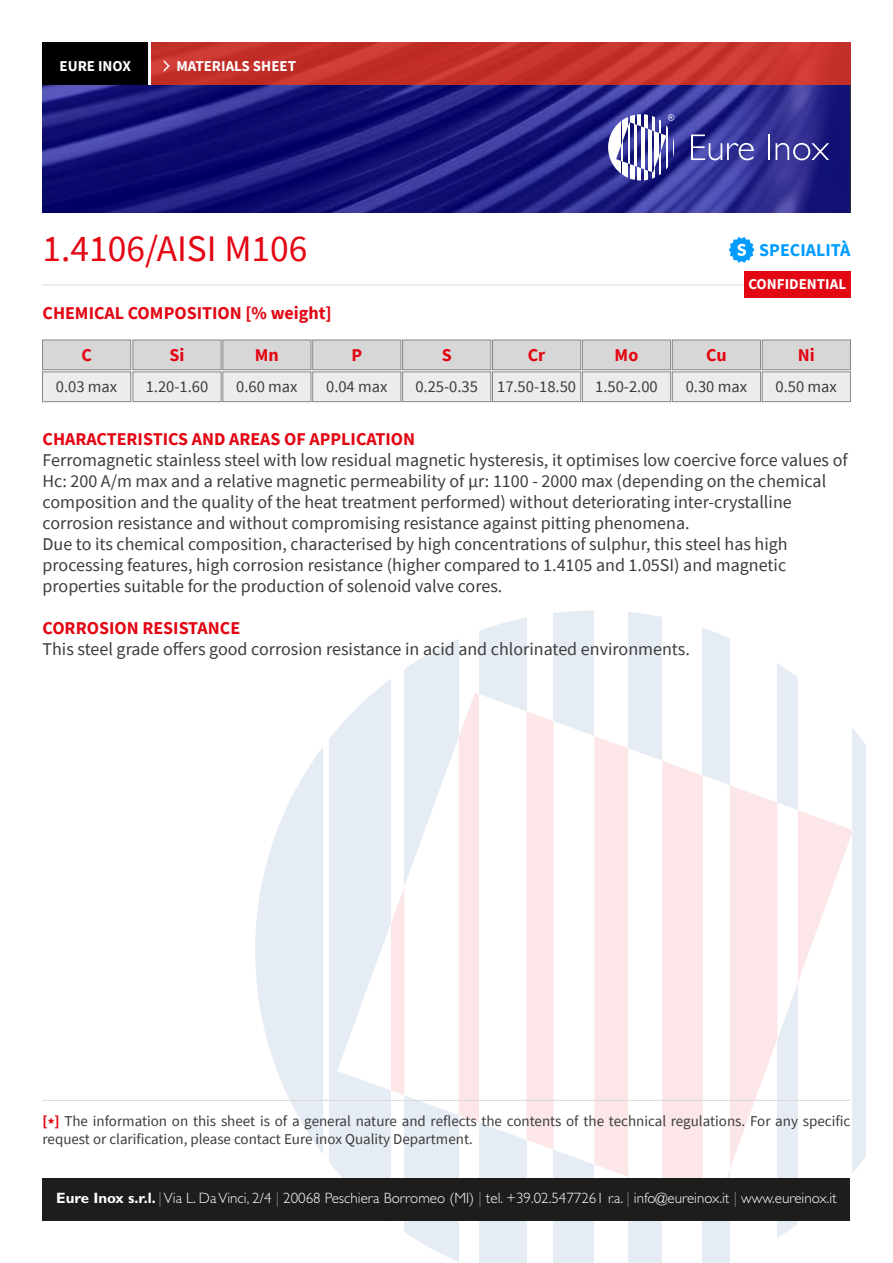
<style>
.page{position:relative;width:893px;height:1263px;background:#fff}
.page>*{position:absolute;margin:0;border:0;box-sizing:border-box;transform-origin:0 0}
.t1{font:37.5px "Source Sans Pro";color:#e30613}
.t2{font:18px/21px "Source Sans Pro";color:#3c3c3c}
.t3{font:700 18px "Source Sans Pro";color:#e30613}
.t4{font:700 18px "Source Sans Pro";color:#009dff}
.t5{font:16.5px "Source Sans Pro";color:#3c3c3c}
.t6{font:15px/18px "Source Sans Pro";color:#3c3c3c}
.t7{font:300 15px "Gill Sans Std";color:#fff}
.t8{font:700 15px "Source Sans Pro";color:#fff}
.s1{font-weight:700;color:#e30613}
.s2{font-weight:700}
.s3{color:#878787}
</style>
<div class="page">
<svg style="left:43px;top:85px;width:807px;height:128px;background:#1e1e7f"></svg>
<svg style="left:255px;top:747px;width:68px;height:474px;fill:#e6ecf4"></svg>
<svg style="left:330px;top:679px;width:61px;height:543px;fill:#e6ecf4"></svg>
<svg style="left:404px;top:639px;width:55px;height:623px"></svg>
<svg style="left:479px;top:617px;width:48px;height:646px"></svg>
<svg style="left:554px;top:610px;width:40px;height:653px"></svg>
<svg style="left:628px;top:612px;width:34px;height:651px"></svg>
<svg style="left:703px;top:628px;width:27px;height:635px"></svg>
<svg style="left:777px;top:663px;width:21px;height:575px;fill:#e6ecf4"></svg>
<div style="left:852px;top:728px;width:13px;height:445px;background:#e6ecf4"></div>
<svg style="left:798px;top:810px;width:54px;height:171px"></svg>
<svg style="left:730px;top:786px;width:47px;height:382px"></svg>
<div style="left:662px;top:761px;width:41px;height:417px;background:#fce6e7"></div>
<div style="left:594px;top:736px;width:34px;height:441px;background:#fce6e7"></div>
<svg style="left:526px;top:711px;width:28px;height:439px;background:#fce7e8"></svg>
<div style="left:459px;top:693px;width:20px;height:429px;background:#fce6e7"></div>
<svg style="left:391px;top:889px;width:13px;height:206px;background:#fce8e9"></svg>
<div style="left:151px;top:43px;width:699px;height:42px;background:linear-gradient(to right,#c22f29,#cb3730)"></div>
<div style="left:43px;top:43px;width:106px;height:42px;background:#000"></div>
<div style="left:43px;top:1178px;width:807px;height:42px;background:#1d1d1b"></div>
<svg style="left:691px;top:134px;width:63px;height:26px;background:#5f60b0"></svg>
<hr style="left:768px;top:134px;width:2px;height:26px;background:#fff">
<svg style="left:776px;top:143px;width:53px;height:17px"></svg>
<svg style="left:668px;top:114px;width:6px;height:7px"></svg>
<svg style="left:608px;top:114px;width:7px;height:66px"></svg>
<svg style="left:615px;top:114px;width:6px;height:66px"></svg>
<svg style="left:623px;top:114px;width:5px;height:66px"></svg>
<svg style="left:630px;top:114px;width:4px;height:66px"></svg>
<svg style="left:637px;top:114px;width:4px;height:66px"></svg>
<svg style="left:644px;top:114px;width:4px;height:66px"></svg>
<hr style="left:652px;top:114px;width:2px;height:66px;background:#fff">
<hr style="left:659px;top:114px;width:2px;height:66px;background:#fff">
<hr style="left:666px;top:114px;width:2px;height:66px;background:#fff">
<hr style="left:674px;top:114px;width:1px;height:66px;background:#fff">
<svg style="left:661px;top:122px;width:5px;height:50px"></svg>
<svg style="left:654px;top:122px;width:5px;height:50px"></svg>
<svg style="left:648px;top:122px;width:4px;height:50px"></svg>
<hr style="left:641px;top:122px;width:3px;height:50px;background:#fff">
<hr style="left:634px;top:122px;width:3px;height:50px;background:#fff">
<hr style="left:628px;top:122px;width:2px;height:50px;background:#fff">
<hr style="left:621px;top:122px;width:2px;height:50px;background:#fff">
<hr style="left:43px;top:285px;width:807px;height:1px;background:#dadada">
<svg style="left:164px;top:60px;width:6px;height:12px"></svg>
<hr style="left:43px;top:1100px;width:807px;height:1px;background:#dadada">
<svg style="left:729px;top:237px;width:25px;height:26px"></svg>
<svg style="left:42px;top:340px;width:809px;height:62px;background:#dbdbdb"></svg>
<div style="left:744px;top:272px;width:106px;height:26px;background:#e30613"></div>
<p class="t8" style="left:60px;top:55px;width:73px">EURE INOX</p>
<p class="t8" style="left:176px;top:55px;width:121px">MATERIALS SHEET</p>
<h1 class="t1" style="left:43px;top:224px;width:266px">1.4106/AISI M106</h1>
<p class="t3" style="left:43px;top:301px;width:291px">CHEMICAL COMPOSITION [% weight]</p>
<p class="t4" style="left:759px;top:238px;width:93px">SPECIALITÀ</p>
<p class="t8" style="left:748px;top:274px;width:99px">CONFIDENTIAL</p>
<p class="t3" style="left:81px;top:343px;width:12px">C</p>
<p class="t3" style="left:170px;top:343px;width:16px">Si</p>
<p class="t3" style="left:255px;top:343px;width:26px">Mn</p>
<p class="t3" style="left:351px;top:343px;width:12px">P</p>
<p class="t3" style="left:442px;top:343px;width:12px">S</p>
<p class="t3" style="left:528px;top:343px;width:19px">Cr</p>
<p class="t3" style="left:615px;top:343px;width:25px">Mo</p>
<p class="t3" style="left:706px;top:343px;width:22px">Cu</p>
<p class="t3" style="left:798px;top:343px;width:18px">Ni</p>
<p class="t5" style="left:56px;top:376px;width:63px">0.03 max</p>
<p class="t5" style="left:146px;top:376px;width:64px">1.20-1.60</p>
<p class="t5" style="left:236px;top:376px;width:63px">0.60 max</p>
<p class="t5" style="left:326px;top:376px;width:63px">0.04 max</p>
<p class="t5" style="left:415px;top:376px;width:244px">0.25-0.35 17.50-18.50 1.50-2.00</p>
<p class="t5" style="left:686px;top:376px;width:63px">0.30 max</p>
<p class="t5" style="left:776px;top:376px;width:63px">0.50 max</p>
<p class="t3" style="left:43px;top:427px;width:374px">CHARACTERISTICS AND AREAS OF APPLICATION</p>
<p class="t2" style="left:43px;top:449px;width:807px">Ferromagnetic stainless steel with low residual magnetic hysteresis, it optimises low coercive force values of Hc: 200 A/m max and a relative magnetic permeability of μr: 1100 - 2000 max (depending on the chemical composition and the quality of the heat treatment performed) without deteriorating inter-crystalline corrosion resistance and without compromising resistance against pitting phenomena.<br>Due to its chemical composition, characterised by high concentrations of sulphur, this steel has high processing features, high corrosion resistance (higher compared to 1.4105 and 1.05SI) and magnetic properties suitable for the production of solenoid valve cores.</p>
<p class="t3" style="left:43px;top:616px;width:199px">CORROSION RESISTANCE</p>
<p class="t2" style="left:43px;top:638px;width:649px">This steel grade offers good corrosion resistance in acid and chlorinated environments.</p>
<p class="t6" style="left:43px;top:1112px;width:809px"><span class="s1">[*]</span> The information on this sheet is of a general nature and reflects the contents of the technical regulations. For any specific request or clarification, please contact Eure inox Quality Department.</p>
<p class="t7" style="left:56px;top:1189px;width:782px"><span class="s2">Eure Inox s.r.l.</span> <span class="s3">|</span> Via L. DaVinci, 2/4 <span class="s3">|</span> 20068 Peschiera Borromeo (MI) <span class="s3">|</span> tel. +39.02.5477261 r.a. <span class="s3">|</span> info@eureinox.it <span class="s3">|</span> www.eureinox.it</p>
</div>
